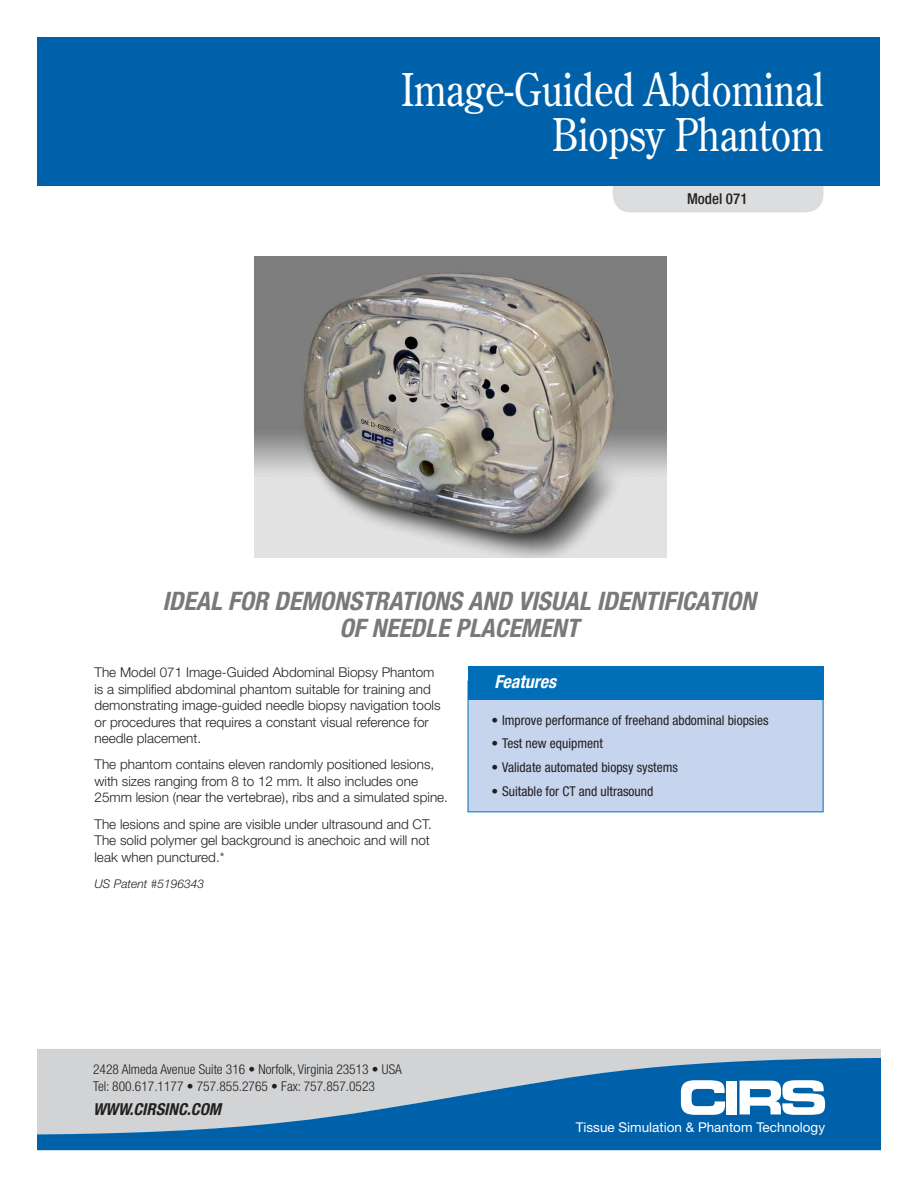
<style>
.page{position:relative;width:918px;height:1188px;background:#fff}
.page>*{position:absolute;margin:0;border:0;box-sizing:border-box;transform-origin:0 0}
.t1{font:45px/45px "Century Old Style";color:#fff;text-align:right;scale:.85 1}
.t2{font:italic 700 condensed 25.5px/27px "Helvetica Neue";color:#79797b;text-align:center}
.t3{font:italic 700 condensed 18px "Helvetica Neue";letter-spacing:-.02em;color:#fff}
.t4{font:italic 700 condensed 16.5px "Helvetica Neue";color:#231f20}
.t5{font:500 condensed 15px "Helvetica Neue";color:#231f20}
.t6{font:300 13.5px/16.5px "Helvetica Neue";color:#231f20}
.t7{font:condensed 13.5px "Helvetica Neue";color:#231f20}
.t8{font:300 condensed 13.5px/16.5px "Helvetica Neue";color:#231f20}
.t9{font:13.5px "Helvetica Neue";color:#fff}
.t10{font:italic 300 12px "Helvetica Neue";color:#231f20}
</style>
<div class="page">
<div style="left:613px;top:158px;width:210px;height:54px;background:#dcddde;border-radius:18px"></div>
<div style="left:38px;top:38px;width:842px;height:148px;background:#0061ab"></div>
<div style="left:38px;top:1049px;width:842px;height:9px;background:#d1d3d4"></div>
<svg style="left:38px;top:1058px;width:842px;height:92px;background:#5c93bd"></svg>
<svg style="left:681px;top:1080px;width:44px;height:35px"></svg>
<div style="left:727px;top:1081px;width:10px;height:33px;background:#fff"></div>
<svg style="left:740px;top:1080px;width:85px;height:35px"></svg>
<img style="left:254px;top:256px;width:412px;height:301px">
<div style="left:468px;top:681px;width:356px;height:131px;background:#c6d5ed"></div>
<div style="left:468px;top:666px;width:355px;height:34px;background:#006fb7"></div>
<h1 class="t1" style="left:401px;top:66px;width:499px">Image-Guided Abdominal<br>Biopsy Phantom</h1>
<p class="t5" style="left:687px;top:190px;width:62px">Model 071</p>
<h2 class="t2" style="left:162px;top:587px;width:595px">IDEAL FOR DEMONSTRATIONS AND VISUAL IDENTIFICATION<br>OF NEEDLE PLACEMENT</h2>
<p class="t6" style="left:94px;top:664px;width:348px">The Model 071 Image-Guided Abdominal Biopsy Phantom is a simplified abdominal phantom suitable for training and demonstrating image-guided needle biopsy navigation tools or procedures that requires a constant visual reference for needle placement.</p>
<p class="t6" style="left:94px;top:756px;width:355px">The phantom contains eleven randomly positioned lesions, with sizes ranging from 8 to 12 mm. It also includes one<br>25mm lesion (near the vertebrae), ribs and a simulated spine.</p>
<p class="t6" style="left:94px;top:815px;width:339px">The lesions and spine are visible under ultrasound and CT.<br>The solid polymer gel background is anechoic and will not leak when punctured.*</p>
<p class="t10" style="left:94px;top:876px;width:111px">US Patent #5196343</p>
<h3 class="t3" style="left:495px;top:671px;width:64px">FEATURES</h3>
<p class="t7" style="left:492px;top:712px;width:279px">• Improve performance of freehand abdominal biopsies</p>
<p class="t7" style="left:492px;top:736px;width:113px">• Test new equipment</p>
<p class="t7" style="left:492px;top:759px;width:188px">• Validate automated biopsy systems</p>
<p class="t7" style="left:492px;top:783px;width:163px">• Suitable for CT and ultrasound</p>
<p class="t8" style="left:93px;top:1061px;width:310px">2428 Almeda Avenue Suite 316 • Norfolk, Virginia 23513 • USA<br>Tel: 800.617.1177 • 757.855.2765 • Fax: 757.857.0523</p>
<p class="t4" style="left:93px;top:1099px;width:130px">WWW.CIRSINC.COM</p>
<p class="t9" style="left:576px;top:1119px;width:251px">Tissue Simulation &amp; Phantom Technology</p>
</div>
